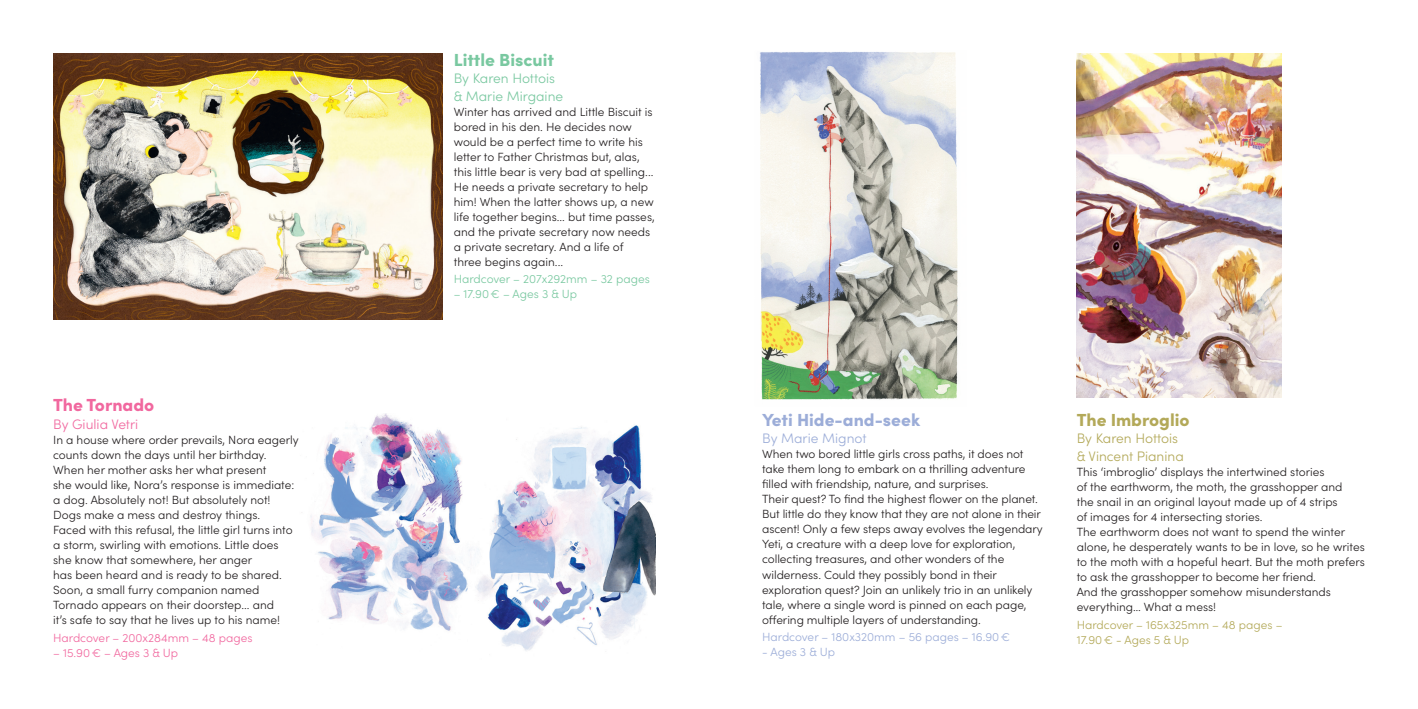
<style>
.page{position:relative;width:1418px;height:709px;background:#fff}
.page>*{position:absolute;margin:0;border:0;box-sizing:border-box;transform-origin:0 0}
.t1{font:900 17.5px "Sofia Pro";color:#9cadd8}
.t2{font:900 17.5px "Sofia Pro";color:#79c8a0}
.t3{font:900 17.5px "Sofia Pro";color:#b3a959}
.t4{font:900 17.5px "Sofia Pro";color:#f1689f}
.t5{font:300 13.75px/17.5px "Sofia Pro";color:#b3a959}
.t6{font:300 13.75px/17.5px "Sofia Pro";color:#79c8a0}
.t7{font:300 13.75px "Sofia Pro";color:#f1689f}
.t8{font:300 13.75px "Sofia Pro";color:#9cadd8}
.t9{font:300 11.88px/15px "Sofia Pro";color:#231f20}
.t10{font:300 11.88px "Sofia Pro";color:#79c8a0}
.t11{font:300 11.88px "Sofia Pro";color:#f1689f}
.t12{font:300 11.88px "Sofia Pro";color:#9cadd8}
.t13{font:300 11.88px "Sofia Pro";color:#b3a959}
</style>
<div class="page">
<img style="left:301px;top:414px;width:355px;height:237px">
<img style="left:53px;top:53px;width:389px;height:266px">
<img style="left:759px;top:51px;width:199px;height:349px">
<img style="left:1076px;top:53px;width:205px;height:345px">
<p class="t4" style="left:53px;top:391px;width:103px">The Tornado</p>
<p class="t7" style="left:53px;top:414px;width:87px">By Giulia Vetri</p>
<p class="t9" style="left:53px;top:431px;width:247px">In a house where order prevails, Nora eagerly counts down the days until her birthday.</p>
<p class="t9" style="left:53px;top:461px;width:215px">When her mother asks her what present</p>
<p class="t9" style="left:53px;top:476px;width:243px">she would like, Nora’s response is immediate: a dog. Absolutely not! But absolutely not!</p>
<p class="t9" style="left:53px;top:506px;width:208px">Dogs make a mess and destroy things.</p>
<p class="t9" style="left:53px;top:521px;width:241px">Faced with this refusal, the little girl turns into a storm, swirling with emotions. Little does</p>
<p class="t9" style="left:53px;top:551px;width:201px">she know that somewhere, her anger</p>
<p class="t9" style="left:53px;top:566px;width:230px">has been heard and is ready to be shared.</p>
<p class="t9" style="left:53px;top:581px;width:208px">Soon, a small furry companion named</p>
<p class="t9" style="left:53px;top:596px;width:222px">Tornado appears on their doorstep... and</p>
<p class="t9" style="left:53px;top:611px;width:228px">it’s safe to say that he lives up to his name!</p>
<p class="t11" style="left:53px;top:628px;width:201px">Hardcover – 200x284mm – 48 pages</p>
<p class="t11" style="left:53px;top:643px;width:126px">– 15.90€ – Ages 3 &amp; Up</p>
<p class="t2" style="left:454px;top:46px;width:102px">Little Biscuit</p>
<p class="t6" style="left:454px;top:69px;width:111px">By Karen Hottois &amp; Marie Mirgaine</p>
<p class="t9" style="left:454px;top:103px;width:200px">Winter has arrived and Little Biscuit is bored in his den. He decides now</p>
<p class="t9" style="left:454px;top:133px;width:191px">would be a perfect time to write his</p>
<p class="t9" style="left:454px;top:148px;width:187px">letter to Father Christmas but, alas,</p>
<p class="t9" style="left:454px;top:163px;width:201px">this little bear is very bad at spelling...</p>
<p class="t9" style="left:454px;top:178px;width:196px">He needs a private secretary to help</p>
<p class="t9" style="left:454px;top:193px;width:201px">him! When the latter shows up, a new</p>
<p class="t9" style="left:454px;top:208px;width:202px">life together begins... but time passes,</p>
<p class="t9" style="left:454px;top:223px;width:198px">and the private secretary now needs</p>
<p class="t9" style="left:454px;top:238px;width:171px">a private secretary. And a life of</p>
<p class="t9" style="left:454px;top:253px;width:111px">three begins again...</p>
<p class="t10" style="left:454px;top:271px;width:197px">Hardcover – 207x292mm – 32 pages</p>
<p class="t10" style="left:454px;top:286px;width:125px">– 17.90€ – Ages 3 &amp; Up</p>
<p class="t1" style="left:762px;top:406px;width:159px">Yeti Hide-and-seek</p>
<p class="t8" style="left:762px;top:428px;width:106px">By Marie Mignot</p>
<p class="t9" style="left:762px;top:446px;width:263px">When two bored little girls cross paths, it does not</p>
<p class="t9" style="left:762px;top:461px;width:265px">take them long to embark on a thrilling adventure</p>
<p class="t9" style="left:762px;top:476px;width:228px">filled with friendship, nature, and surprises.</p>
<p class="t9" style="left:762px;top:491px;width:282px">Their quest? To find the highest flower on the planet.<br>But little do they know that they are not alone in their ascent! Only a few steps away evolves the legendary Yeti, a creature with a deep love for exploration,</p>
<p class="t9" style="left:762px;top:551px;width:244px">collecting treasures, and other wonders of the</p>
<p class="t9" style="left:762px;top:566px;width:236px">wilderness. Could they possibly bond in their</p>
<p class="t9" style="left:762px;top:581px;width:272px">exploration quest? Join an unlikely trio in an unlikely tale, where a single word is pinned on each page, offering multiple layers of understanding.</p>
<p class="t12" style="left:762px;top:628px;width:249px">Hardcover – 180x320mm – 56 pages – 16.90€</p>
<p class="t12" style="left:762px;top:643px;width:74px">- Ages 3 &amp; Up</p>
<p class="t3" style="left:1076px;top:406px;width:114px">The Imbroglio</p>
<p class="t5" style="left:1076px;top:429px;width:108px">By Karen Hottois &amp; Vincent Pianina</p>
<p class="t9" style="left:1076px;top:463px;width:249px">This ‘imbroglio’ displays the intertwined stories</p>
<p class="t9" style="left:1076px;top:478px;width:267px">of the earthworm, the moth, the grasshopper and</p>
<p class="t9" style="left:1076px;top:493px;width:262px">the snail in an original layout made up of 4 strips</p>
<p class="t9" style="left:1076px;top:508px;width:187px">of images for 4 intersecting stories.</p>
<p class="t9" style="left:1076px;top:523px;width:289px">The earthworm does not want to spend the winter alone, he desperately wants to be in love, so he writes to the moth with a hopeful heart. But the moth prefers to ask the grasshopper to become her friend.</p>
<p class="t9" style="left:1076px;top:583px;width:256px">And the grasshopper somehow misunderstands</p>
<p class="t9" style="left:1076px;top:598px;width:141px">everything… What a mess!</p>
<p class="t13" style="left:1076px;top:615px;width:207px">Hardcover – 165x325mm – 48 pages –</p>
<p class="t13" style="left:1076px;top:630px;width:114px">17.90€ - Ages 5 &amp; Up</p>
</div>
